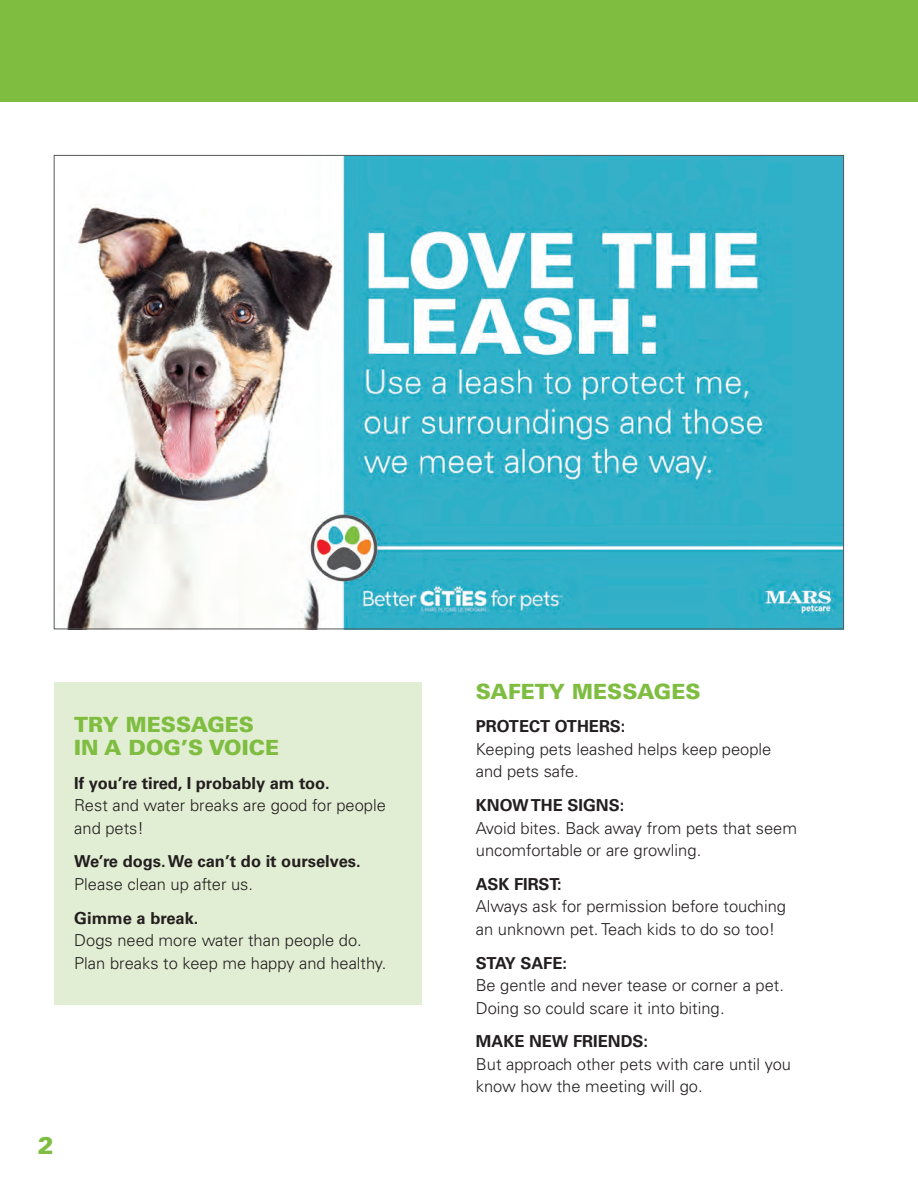
<style>
.page{position:relative;width:918px;height:1188px;background:#fff}
.page>*{position:absolute;margin:0;border:0;box-sizing:border-box;transform-origin:0 0}
.t1{font:900 24px "Univers";color:#7fbd41}
.t2{font:900 21px/22.5px "Univers";color:#7fbd41}
.t3{font:300 16.5px/22.5px "Univers";color:#231f20}
.t4{font:700 16.5px "Univers";color:#231f20}
</style>
<div class="page">
<img style="left:65px;top:157px;width:777px;height:470px">
<div style="left:0;top:0;width:918px;height:101px;background:#7fbd41"></div>
<div style="left:54px;top:682px;width:368px;height:322px;background:#e2eed3"></div>
<p class="t2" style="left:74px;top:713px;width:206px">TRY MESSAGES<br>IN A DOG’S VOICE</p>
<p class="t4" style="left:74px;top:773px;width:257px">If you’re tired, I probably am too.</p>
<p class="t3" style="left:74px;top:794px;width:313px">Rest and water breaks are good for people and pets!</p>
<p class="t4" style="left:74px;top:852px;width:288px">We’re dogs. We can’t do it ourselves.</p>
<p class="t3" style="left:74px;top:873px;width:180px">Please clean up after us.</p>
<p class="t4" style="left:74px;top:908px;width:126px">Gimme a break.</p>
<p class="t3" style="left:74px;top:929px;width:314px">Dogs need more water than people do.<br>Plan breaks to keep me happy and healthy.</p>
<h1 class="t1" style="left:38px;top:1130px;width:18px">2</h1>
<p class="t2" style="left:476px;top:680px;width:226px">SAFETY MESSAGES</p>
<p class="t4" style="left:476px;top:717px;width:151px">PROTECT OTHERS:</p>
<p class="t3" style="left:476px;top:738px;width:297px">Keeping pets leashed helps keep people and pets safe.</p>
<p class="t4" style="left:476px;top:796px;width:150px">KNOW THE SIGNS:</p>
<p class="t3" style="left:476px;top:816px;width:323px">Avoid bites. Back away from pets that seem uncomfortable or are growling.</p>
<p class="t4" style="left:476px;top:874px;width:87px">ASK FIRST:</p>
<p class="t3" style="left:476px;top:895px;width:312px">Always ask for permission before touching an unknown pet. Teach kids to do so too!</p>
<p class="t4" style="left:476px;top:953px;width:93px">STAY SAFE:</p>
<p class="t3" style="left:476px;top:974px;width:310px">Be gentle and never tease or corner a pet.<br>Doing so could scare it into biting.</p>
<p class="t4" style="left:476px;top:1032px;width:174px">MAKE NEW FRIENDS:</p>
<p class="t3" style="left:476px;top:1053px;width:317px">But approach other pets with care until you know how the meeting will go.</p>
</div>
